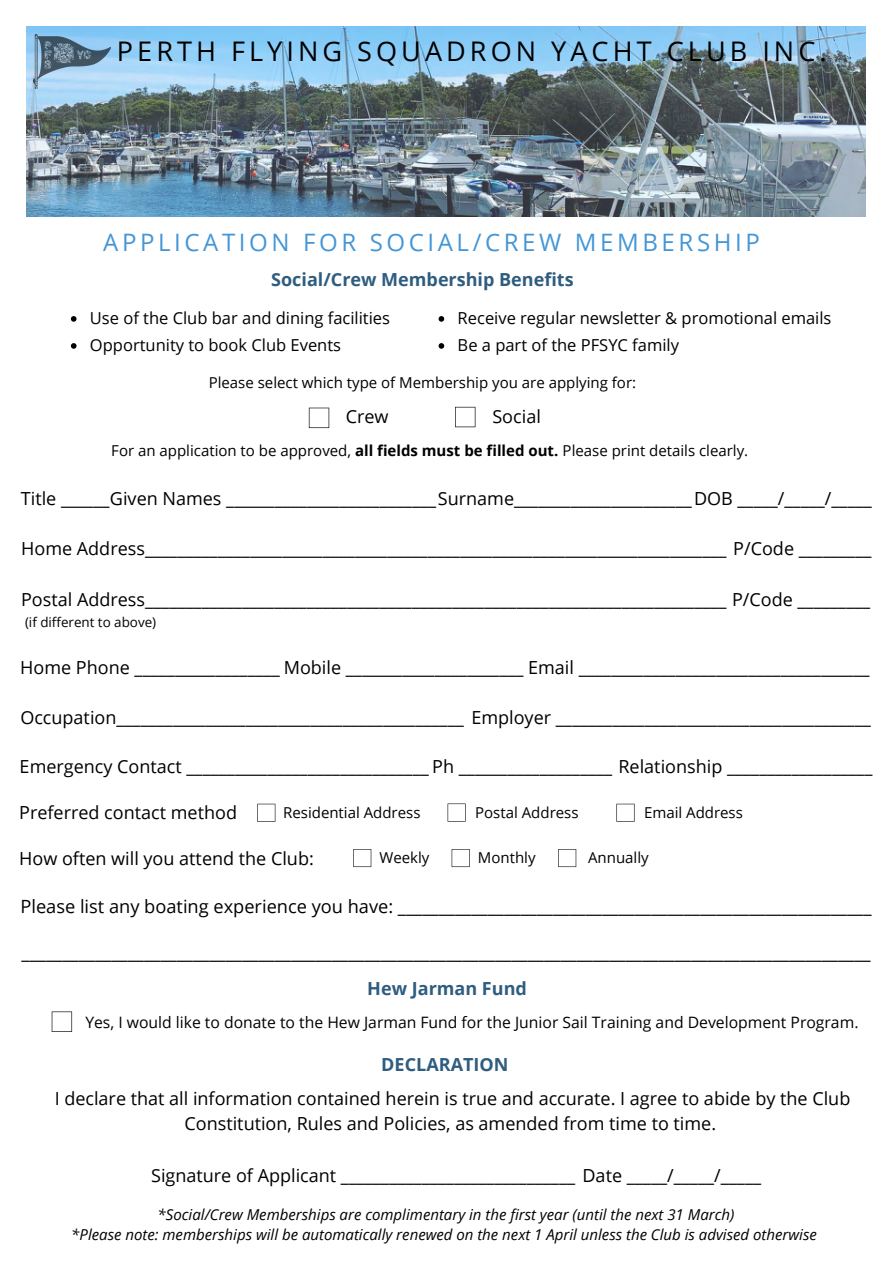
<style>
.page{position:relative;width:894px;height:1264px;background:#fff}
.page>*{position:absolute;margin:0;border:0;box-sizing:border-box;transform-origin:0 0}
.t1{font:27px "Open Sans";letter-spacing:.15em;color:#000}
.t2{font:24px "Open Sans";letter-spacing:.15em;color:#4496d6}
.t3{font:18.15px "Open Sans";color:#000}
.t4{font:18px/24.8px "Open Sans";color:#000;text-align:center}
.t5{font:700 18px "Open Sans";color:#2f5d7f}
.t6{font:16.5px "Open Sans";color:#000}
.t7{font:15.75px "Open Sans";color:#000}
.t8{font:15px "Open Sans";color:#000}
.t9{font:italic 15px "Open Sans";color:#000}
.t10{font:13.35px "Open Sans";color:#000}
.s1{font-weight:700}
</style>
<div class="page">
<svg style="left:257px;top:803px;width:18px;height:18px"></svg>
<svg style="left:447px;top:803px;width:18px;height:18px"></svg>
<svg style="left:616px;top:803px;width:18px;height:18px"></svg>
<svg style="left:309px;top:407px;width:20px;height:21px"></svg>
<svg style="left:455px;top:407px;width:20px;height:20px"></svg>
<svg style="left:52px;top:1011px;width:20px;height:20px"></svg>
<svg style="left:353px;top:849px;width:18px;height:18px"></svg>
<svg style="left:451px;top:849px;width:18px;height:18px"></svg>
<svg style="left:558px;top:849px;width:18px;height:18px"></svg>
<img style="left:26px;top:26px;width:839px;height:191px">
<img style="left:33px;top:35px;width:77px;height:54px">
<svg style="left:71px;top:316px;width:5px;height:6px"></svg>
<svg style="left:71px;top:343px;width:5px;height:6px"></svg>
<svg style="left:438px;top:316px;width:6px;height:6px"></svg>
<svg style="left:438px;top:343px;width:6px;height:6px"></svg>
<p class="t1" style="left:117px;top:32px;width:711px">PERTH FLYING SQUADRON YACHT CLUB INC.</p>
<p class="t2" style="left:103px;top:226px;width:658px">APPLICATION FOR SOCIAL/CREW MEMBERSHIP</p>
<p class="t5" style="left:271px;top:267px;width:304px">Social/Crew Membership Benefits</p>
<p class="t6" style="left:90px;top:306px;width:301px">Use of the Club bar and dining facilities</p>
<p class="t6" style="left:90px;top:333px;width:252px">Opportunity to book Club Events</p>
<p class="t6" style="left:457px;top:306px;width:375px">Receive regular newsletter &amp; promotional emails</p>
<p class="t6" style="left:457px;top:333px;width:223px">Be a part of the PFSYC family</p>
<p class="t8" style="left:208px;top:372px;width:429px">Please select which type of Membership you are applying for:</p>
<p class="t4" style="left:345px;top:404px;width:44px">Crew</p>
<p class="t4" style="left:492px;top:404px;width:50px">Social</p>
<p class="t8" style="left:111px;top:440px;width:638px">For an application to be approved, <span class="s1">all fields must be filled out.</span> Please print details clearly.</p>
<p class="t4" style="left:21px;top:485px;width:852px">Title ______Given Names __________________________Surname______________________DOB _____/_____/_____</p>
<p class="t4" style="left:21px;top:535px;width:851px">Home Address________________________________________________________________________ P/Code _________</p>
<p class="t4" style="left:21px;top:586px;width:850px">Postal Address________________________________________________________________________ P/Code _________</p>
<p class="t10" style="left:25px;top:612px;width:133px">(if different to above)</p>
<p class="t4" style="left:20px;top:655px;width:850px">Home Phone __________________ Mobile ______________________ Email ____________________________________</p>
<p class="t4" style="left:20px;top:704px;width:851px">Occupation___________________________________________ Employer _______________________________________</p>
<p class="t4" style="left:20px;top:753px;width:854px">Emergency Contact ______________________________ Ph ___________________ Relationship __________________</p>
<p class="t4" style="left:19px;top:800px;width:219px">Preferred contact method</p>
<p class="t8" style="left:283px;top:802px;width:139px">Residential Address</p>
<p class="t8" style="left:475px;top:801px;width:105px">Postal Address</p>
<p class="t8" style="left:644px;top:802px;width:100px">Email Address</p>
<p class="t4" style="left:19px;top:845px;width:296px">How often will you attend the Club:</p>
<p class="t3" style="left:20px;top:893px;width:852px">Please list any boating experience you have: __________________________________________________________</p>
<p class="t8" style="left:379px;top:847px;width:51px">Weekly</p>
<p class="t8" style="left:478px;top:847px;width:59px">Monthly</p>
<p class="t8" style="left:588px;top:847px;width:62px">Annually</p>
<p class="t3" style="left:21px;top:939px;width:850px">________________________________________________________________________________________________________</p>
<p class="t5" style="left:367px;top:975px;width:161px">Hew Jarman Fund</p>
<p class="t7" style="left:85px;top:1011px;width:774px">Yes, I would like to donate to the Hew Jarman Fund for the Junior Sail Training and Development Program.</p>
<p class="t5" style="left:381px;top:1051px;width:129px">DECLARATION</p>
<p class="t4" style="left:55px;top:1085px;width:797px">I declare that all information contained herein is true and accurate. I agree to abide by the Club<br>Constitution, Rules and Policies, as amended from time to time.</p>
<p class="t4" style="left:151px;top:1162px;width:611px">Signature of Applicant _____________________________ Date _____/_____/_____</p>
<p class="t9" style="left:158px;top:1203px;width:578px">*Social/Crew Memberships are complimentary in the first year (until the next 31 March)</p>
<p class="t9" style="left:71px;top:1223px;width:746px">*Please note: memberships will be automatically renewed on the next 1 April unless the Club is advised otherwise</p>
</div>
